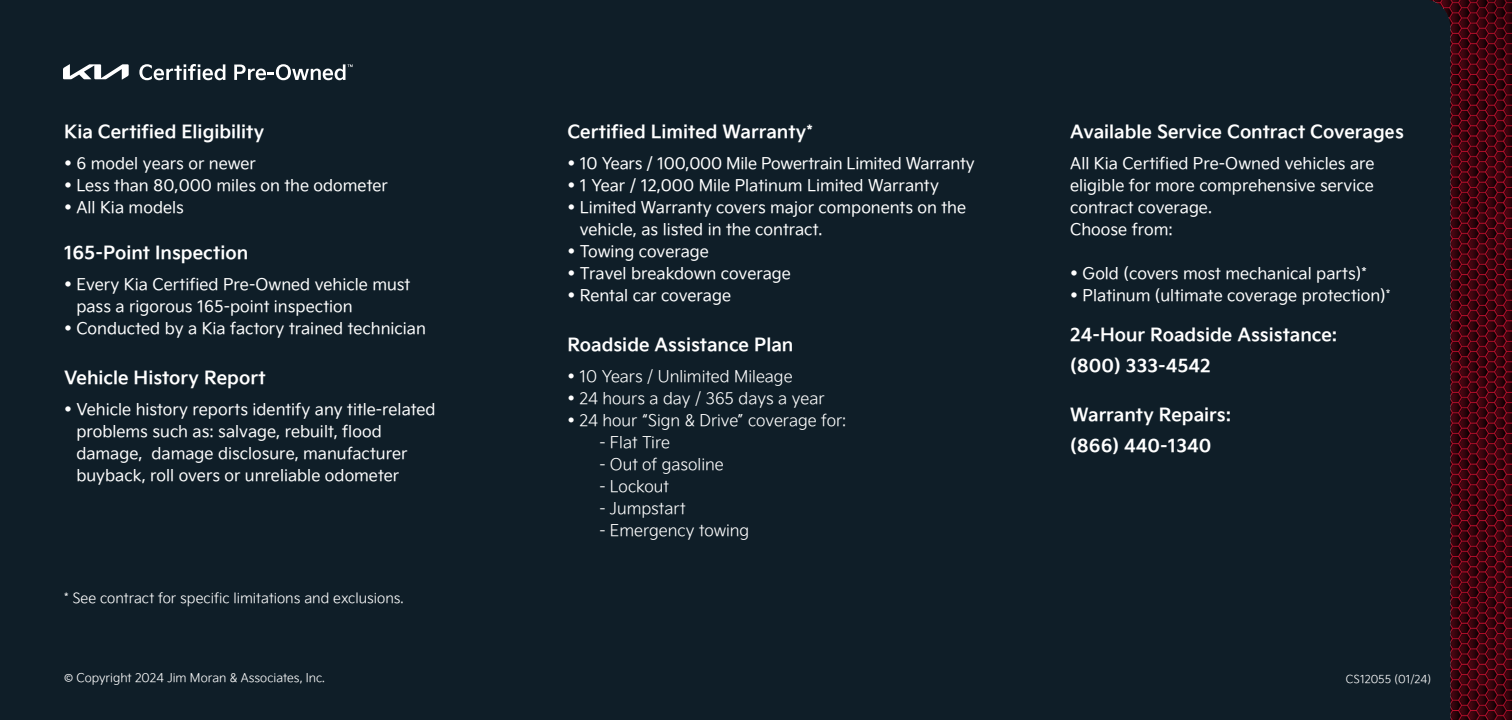
<style>
.page{position:relative;width:1512px;height:720px;background:#0f1e28}
.page>*{position:absolute;margin:0;border:0;box-sizing:border-box;transform-origin:0 0}
.t1{font:18px "Kia Signature OTF Bold";color:#fff}
.Text{font:16px/22px "Kia Signature OTF Regular";color:#fff}
.Text-2{font:16px "Kia Signature OTF Light";color:#fff}
.t2{font:14px "Kia Signature OTF Light";color:#fff}
.t3{font:12px "Kia Signature OTF Light";color:#fff}
.t4{font:11px "Kia Signature OTF Light";color:#fff}
</style>
<div class="page">
<svg style="left:139px;top:64px;width:86px;height:16px"></svg>
<svg style="left:234px;top:64px;width:119px;height:16px"></svg>
<svg style="left:63px;top:64px;width:66px;height:16px"></svg>
<svg style="left:1430px;top:0;width:82px;height:720px"></svg>
<p class="t1" style="left:64px;top:118px;width:202px">Kia Certified Eligibility</p>
<p class="Text" style="left:64px;top:152px;width:193px">• 6 model years or newer</p>
<p class="Text" style="left:64px;top:174px;width:325px">• Less than 80,000 miles on the odometer</p>
<p class="Text" style="left:64px;top:196px;width:121px">• All Kia models</p>
<p class="t1" style="left:64px;top:239px;width:186px">165-Point Inspection</p>
<p class="Text" style="left:76px;top:273px;width:335px;text-indent:-12px">• Every Kia Certified Pre-Owned vehicle must pass a rigorous 165-point inspection</p>
<p class="Text" style="left:64px;top:317px;width:363px">• Conducted by a Kia factory trained technician</p>
<p class="t1" style="left:64px;top:364px;width:203px">Vehicle History Report</p>
<p class="Text" style="left:76px;top:398px;width:361px;text-indent:-12px">• Vehicle history reports identify any title-related problems such as: salvage, rebuilt, flood damage, damage disclosure, manufacturer buyback, roll overs or unreliable odometer</p>
<p class="t2" style="left:64px;top:587px;width:341px">* See contract for specific limitations and exclusions.</p>
<p class="t3" style="left:64px;top:669px;width:262px">© Copyright 2024 Jim Moran &amp; Associates, Inc.</p>
<p class="t1" style="left:567px;top:118px;width:247px">Certified Limited Warranty*</p>
<p class="Text" style="left:567px;top:152px;width:409px">• 10 Years / 100,000 Mile Powertrain Limited Warranty</p>
<p class="Text" style="left:567px;top:174px;width:373px">• 1 Year / 12,000 Mile Platinum Limited Warranty</p>
<p class="Text" style="left:580px;top:196px;width:388px;text-indent:-12px">• Limited Warranty covers major components on the vehicle, as listed in the contract.</p>
<p class="Text" style="left:567px;top:240px;width:143px">• Towing coverage</p>
<p class="Text" style="left:567px;top:262px;width:225px">• Travel breakdown coverage</p>
<p class="Text" style="left:567px;top:284px;width:165px">• Rental car coverage</p>
<p class="t1" style="left:567px;top:331px;width:228px">Roadside Assistance Plan</p>
<p class="Text-2" style="left:567px;top:365px;width:227px">• 10 Years / Unlimited Mileage</p>
<p class="Text-2" style="left:567px;top:387px;width:259px">• 24 hours a day / 365 days a year</p>
<p class="Text-2" style="left:567px;top:409px;width:280px">• 24 hour “Sign &amp; Drive” coverage for:</p>
<p class="Text-2" style="left:599px;top:431px;width:72px">- Flat Tire</p>
<p class="Text-2" style="left:599px;top:453px;width:126px">- Out of gasoline</p>
<p class="Text-2" style="left:599px;top:475px;width:71px">- Lockout</p>
<p class="Text-2" style="left:599px;top:497px;width:88px">- Jumpstart</p>
<p class="Text-2" style="left:599px;top:519px;width:152px">- Emergency towing</p>
<p class="t1" style="left:1070px;top:118px;width:335px">Available Service Contract Coverages</p>
<p class="Text" style="left:1070px;top:152px;width:306px;text-align:justify">All Kia Certified Pre-Owned vehicles are eligible for more comprehensive service contract coverage.</p>
<p class="Text" style="left:1070px;top:218px;width:104px">Choose from:</p>
<p class="Text" style="left:1070px;top:262px;width:298px">• Gold (covers most mechanical parts)*</p>
<p class="Text" style="left:1070px;top:284px;width:323px">• Platinum (ultimate coverage protection)*</p>
<p class="t1" style="left:1070px;top:321px;width:269px">24-Hour Roadside Assistance:</p>
<p class="t1" style="left:1070px;top:352px;width:142px">(800) 333-4542</p>
<p class="t1" style="left:1070px;top:401px;width:162px">Warranty Repairs:</p>
<p class="t1" style="left:1070px;top:432px;width:143px">(866) 440-1340</p>
<p class="t4" style="left:1346px;top:671px;width:87px">CS12055 (01/24)</p>
</div>
